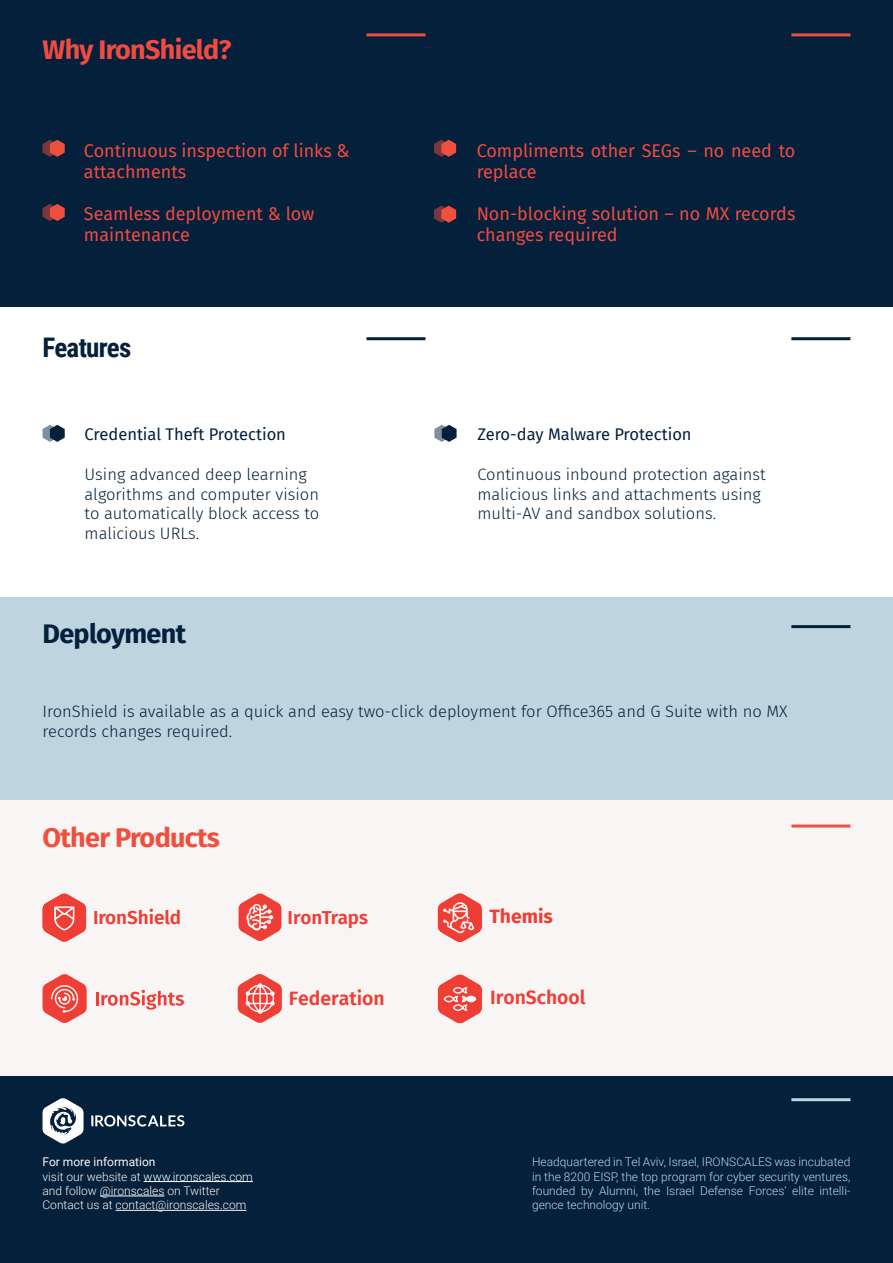
<style>
.page{position:relative;width:893px;height:1263px;background:#fff}
.page>*{position:absolute;margin:0;border:0;box-sizing:border-box;transform-origin:0 0}
.t1{font:700 27px "Fira Sans";letter-spacing:-.025em;color:#ef4b41}
.t2{font:700 27px "Fira Sans";letter-spacing:-.025em;color:#ef503e}
.t3{font:700 27px "Fira Sans";letter-spacing:-.025em;color:#04203b}
.t4{font:700 27px "Roboto Condensed";letter-spacing:-.025em;color:#04203b}
.t5{font:600 19.35px "Fira Sans";color:#ee3e35}
.t6{font:700 19.35px "Fira Sans";color:#ee3e35}
.t7{font:600 18.9px "Fira Sans";color:#ee3e35}
.t8{font:600 18.75px "Fira Sans";color:#ee3e35}
.Text{font:18px/21px "Fira Sans";color:#ef4b41}
.t9{font:300 16.5px/19.8px "Fira Sans";color:#04203b}
.t10{font:16.5px "Fira Sans";color:#04203b}
.t11{font:300 12px/14.4px "Roboto";color:#bed5e0;text-align:justify}
.t12{font:300 12px "Roboto";color:#f9f5f4}
.t13{font:300 12px "Roboto";color:#fff}
.t14{font:12px "Roboto";color:#f9f5f4}
.s1{color:#f9f5f4}
.s2{color:#fff}
</style>
<div class="page">
<div style="left:0;top:759px;width:893px;height:318px;background:#f9f5f4"></div>
<div style="left:1px;top:597px;width:892px;height:202px;background:#bed5e0"></div>
<div style="left:0;top:0;width:893px;height:307px;background:#04203b"></div>
<svg style="left:434px;top:140px;width:22px;height:17px"></svg>
<svg style="left:43px;top:140px;width:22px;height:17px"></svg>
<svg style="left:434px;top:206px;width:22px;height:17px"></svg>
<svg style="left:43px;top:204px;width:22px;height:17px"></svg>
<hr style="left:791px;top:33px;width:59px;height:3px;background:#ef503e">
<hr style="left:791px;top:625px;width:59px;height:3px;background:#04203b">
<hr style="left:366px;top:33px;width:59px;height:3px;background:#ef503e">
<div style="left:0;top:1077px;width:893px;height:186px;background:#04203b"></div>
<hr style="left:144px;top:1181px;width:109px;height:1px;background:#fff">
<hr style="left:100px;top:1196px;width:64px;height:1px;background:#fff">
<hr style="left:116px;top:1210px;width:130px;height:1px;background:#f9f5f4">
<hr style="left:791px;top:1098px;width:59px;height:3px;background:#bed5e0">
<svg style="left:43px;top:1098px;width:41px;height:46px"></svg>
<svg style="left:91px;top:1115px;width:93px;height:11px"></svg>
<hr style="left:791px;top:824px;width:59px;height:3px;background:#ef503e">
<svg style="left:43px;top:974px;width:44px;height:49px"></svg>
<svg style="left:96px;top:990px;width:88px;height:20px"></svg>
<svg style="left:438px;top:893px;width:44px;height:49px"></svg>
<svg style="left:239px;top:893px;width:42px;height:48px"></svg>
<svg style="left:43px;top:894px;width:43px;height:48px"></svg>
<svg style="left:67px;top:909px;width:6px;height:8px"></svg>
<svg style="left:438px;top:974px;width:44px;height:50px"></svg>
<svg style="left:238px;top:974px;width:44px;height:49px"></svg>
<svg style="left:434px;top:425px;width:23px;height:17px"></svg>
<svg style="left:43px;top:425px;width:22px;height:17px"></svg>
<hr style="left:791px;top:337px;width:59px;height:3px;background:#04203b">
<hr style="left:366px;top:337px;width:59px;height:3px;background:#04203b">
<p class="t1" style="left:43px;top:27px;width:191px">Why IronShield?</p>
<p class="Text" style="left:84px;top:139px;width:267px">Continuous inspection of links &amp; attachments</p>
<p class="Text" style="left:84px;top:202px;width:232px">Seamless deployment &amp; low maintenance</p>
<p class="t4" style="left:43px;top:329px;width:90px">Features</p>
<p class="t10" style="left:85px;top:422px;width:203px">Credential Theft Protection</p>
<p class="t9" style="left:85px;top:464px;width:236px">Using advanced deep learning algorithms and computer vision to automatically block access to malicious URLs.</p>
<p class="t3" style="left:43px;top:610px;width:145px">Deployment</p>
<p class="Text" style="left:477px;top:139px;width:320px">Compliments other SEGs – no need to replace</p>
<p class="Text" style="left:477px;top:202px;width:320px">Non-blocking solution – no MX records changes required</p>
<p class="t10" style="left:477px;top:422px;width:216px">Zero-day Malware Protection</p>
<p class="t9" style="left:477px;top:464px;width:290px">Continuous inbound protection against malicious links and attachments using multi-AV and sandbox solutions.</p>
<p class="t9" style="left:43px;top:701px;width:747px">IronShield is available as a quick and easy two-click deployment for Office365 and G Suite with no MX records changes required.</p>
<p class="t2" style="left:43px;top:815px;width:179px">Other Products</p>
<p class="t7" style="left:93px;top:902px;width:90px">IronShield</p>
<p class="t8" style="left:288px;top:901px;width:82px">IronTraps</p>
<p class="t6" style="left:489px;top:900px;width:65px">Themis</p>
<p class="t5" style="left:289px;top:982px;width:97px">Federation</p>
<p class="t5" style="left:490px;top:981px;width:97px">IronSchool</p>
<p class="t14" style="left:43px;top:1153px;width:114px">For more information</p>
<p class="t13" style="left:43px;top:1168px;width:212px"><span class="s1">visit our website at</span> www.ironscales.com</p>
<p class="t12" style="left:43px;top:1182px;width:179px">and follow <span class="s2">@ironscales</span> on Twitter</p>
<p class="t12" style="left:43px;top:1197px;width:205px">Contact us at contact@ironscales.com</p>
<p class="t11" style="left:532px;top:1154px;width:320px">Headquartered in Tel Aviv, Israel, IRONSCALES was incubated in the 8200 EISP, the top program for cyber security ventures, founded by Alumni, the Israel Defense Forces’ elite intelli&shy;gence technology unit.</p>
</div>
